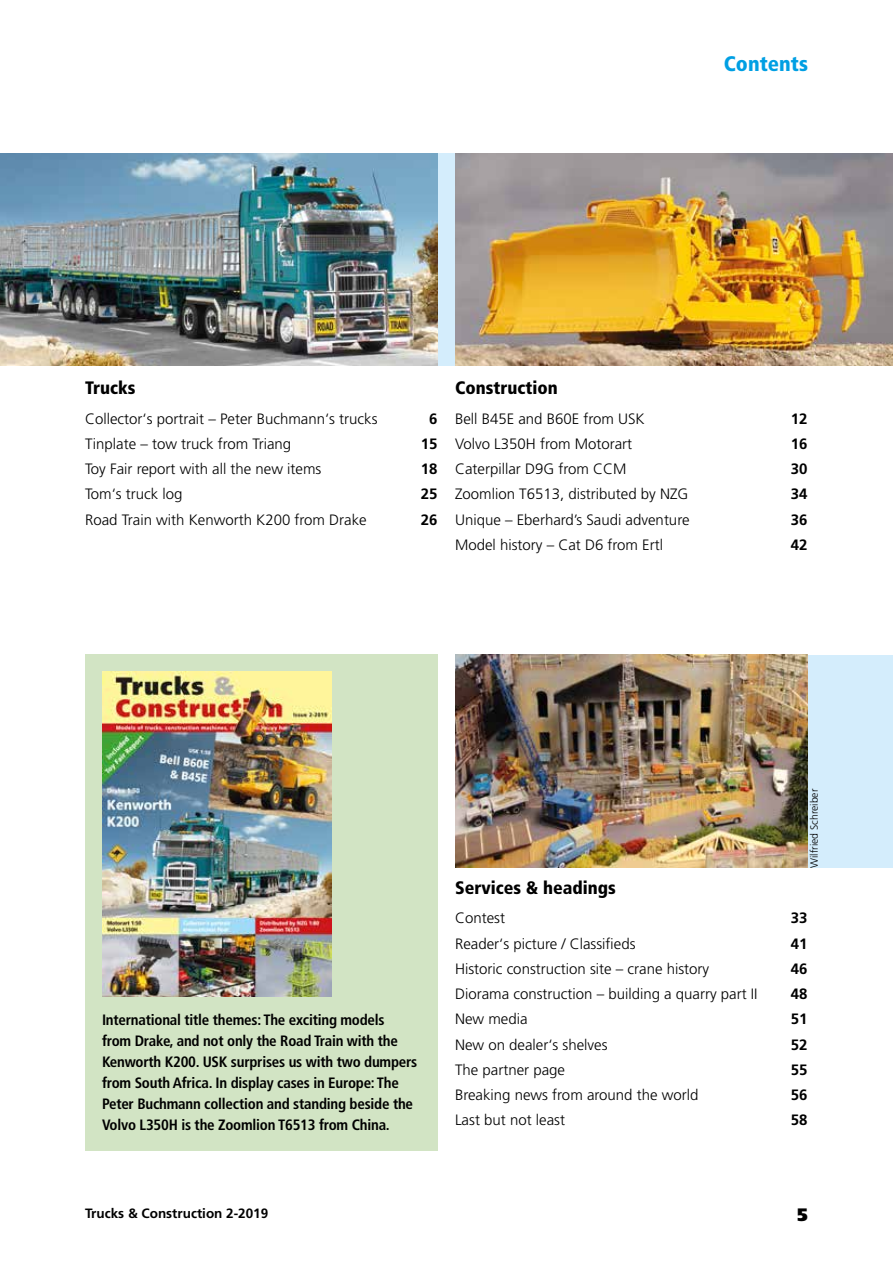
<style>
.page{position:relative;width:893px;height:1263px;background:#fff}
.page>*{position:absolute;margin:0;border:0;box-sizing:border-box;transform-origin:0 0}
.t1{font:900 condensed 21px "Frutiger";color:#009fe3}
.t2{font:900 condensed 18px "Frutiger";color:#000}
.t3{font:900 18px "Frutiger";color:#000}
.t4{font:300 15px "Frutiger";color:#000}
.t5{font:700 condensed 15px/21px "Frutiger";letter-spacing:-.015em;color:#000}
.t6{font:700 15px "Frutiger";color:#000}
.t7{font:700 13.5px "Frutiger";color:#000}
.t8{font:300 10.5px "Frutiger";color:#000}
</style>
<div class="page">
<div style="left:85px;top:655px;width:353px;height:496px;background:#d2e4c4"></div>
<div style="left:455px;top:655px;width:438px;height:212px;background:#d4edfc"></div>
<img style="left:455px;top:655px;width:353px;height:212px">
<img style="left:102px;top:672px;width:230px;height:325px">
<img style="left:0;top:153px;width:438px;height:213px">
<img style="left:455px;top:153px;width:438px;height:213px">
<h1 class="t1" style="left:724px;top:51px;width:86px">Contents</h1>
<p class="t2" style="left:85px;top:377px;width:52px">Trucks</p>
<p class="t4" style="left:85px;top:410px;width:294px">Collector‘s portrait – Peter Buchmann‘s trucks</p>
<p class="t6" style="left:429px;top:410px;width:10px">6</p>
<p class="t4" style="left:85px;top:435px;width:208px">Tinplate – tow truck from Triang</p>
<p class="t6" style="left:421px;top:435px;width:18px">15</p>
<p class="t4" style="left:85px;top:460px;width:238px">Toy Fair report with all the new items</p>
<p class="t6" style="left:421px;top:460px;width:18px">18</p>
<p class="t4" style="left:85px;top:486px;width:99px">Tom‘s truck log</p>
<p class="t6" style="left:421px;top:485px;width:18px">25</p>
<p class="t4" style="left:85px;top:511px;width:283px">Road Train with Kenworth K200 from Drake</p>
<p class="t6" style="left:421px;top:511px;width:18px">26</p>
<p class="t2" style="left:455px;top:377px;width:104px">Construction</p>
<p class="t4" style="left:455px;top:410px;width:191px">Bell B45E and B60E from USK</p>
<p class="t6" style="left:791px;top:410px;width:18px">12</p>
<p class="t4" style="left:455px;top:435px;width:179px">Volvo L350H from Motorart</p>
<p class="t6" style="left:791px;top:435px;width:18px">16</p>
<p class="t4" style="left:455px;top:460px;width:173px">Caterpillar D9G from CCM</p>
<p class="t6" style="left:791px;top:460px;width:18px">30</p>
<p class="t4" style="left:455px;top:486px;width:235px">Zoomlion T6513, distributed by NZG</p>
<p class="t6" style="left:791px;top:485px;width:18px">34</p>
<p class="t4" style="left:455px;top:511px;width:236px">Unique – Eberhard’s Saudi adventure</p>
<p class="t6" style="left:791px;top:511px;width:18px">36</p>
<p class="t4" style="left:455px;top:536px;width:210px">Model history – Cat D6 from Ertl</p>
<p class="t6" style="left:791px;top:536px;width:18px">42</p>
<p class="t5" style="left:102px;top:1009px;width:317px">International title themes: The exciting models from Drake, and not only the Road Train with the Kenworth K200. USK surprises us with two dumpers from South Africa. In display cases in Europe: The Peter Buchmann collection and standing beside the Volvo L350H is the Zoomlion T6513 from China.</p>
<p class="t8" style="left:808px;top:868px;width:81px;rotate:-90deg">Wilfried Schreiber</p>
<p class="t2" style="left:455px;top:877px;width:162px">Services &amp; headings</p>
<p class="t4" style="left:455px;top:910px;width:52px">Contest</p>
<p class="t6" style="left:791px;top:909px;width:18px">33</p>
<p class="t4" style="left:455px;top:935px;width:182px">Reader‘s picture / Classifieds</p>
<p class="t6" style="left:791px;top:935px;width:18px">41</p>
<p class="t4" style="left:455px;top:960px;width:256px">Historic construction site – crane history</p>
<p class="t6" style="left:791px;top:960px;width:18px">46</p>
<p class="t4" style="left:455px;top:985px;width:304px">Diorama construction – building a quarry part II</p>
<p class="t6" style="left:791px;top:985px;width:18px">48</p>
<p class="t4" style="left:455px;top:1011px;width:74px">New media</p>
<p class="t6" style="left:791px;top:1010px;width:18px">51</p>
<p class="t4" style="left:455px;top:1036px;width:154px">New on dealer‘s shelves</p>
<p class="t6" style="left:791px;top:1036px;width:18px">52</p>
<p class="t4" style="left:455px;top:1061px;width:112px">The partner page</p>
<p class="t6" style="left:791px;top:1061px;width:18px">55</p>
<p class="t4" style="left:455px;top:1086px;width:245px">Breaking news from around the world</p>
<p class="t6" style="left:791px;top:1086px;width:18px">56</p>
<p class="t4" style="left:455px;top:1112px;width:112px">Last but not least</p>
<p class="t6" style="left:791px;top:1111px;width:18px">58</p>
<p class="t7" style="left:85px;top:1205px;width:185px">Trucks &amp; Construction 2-2019</p>
<p class="t3" style="left:797px;top:1204px;width:12px">5</p>
</div>
